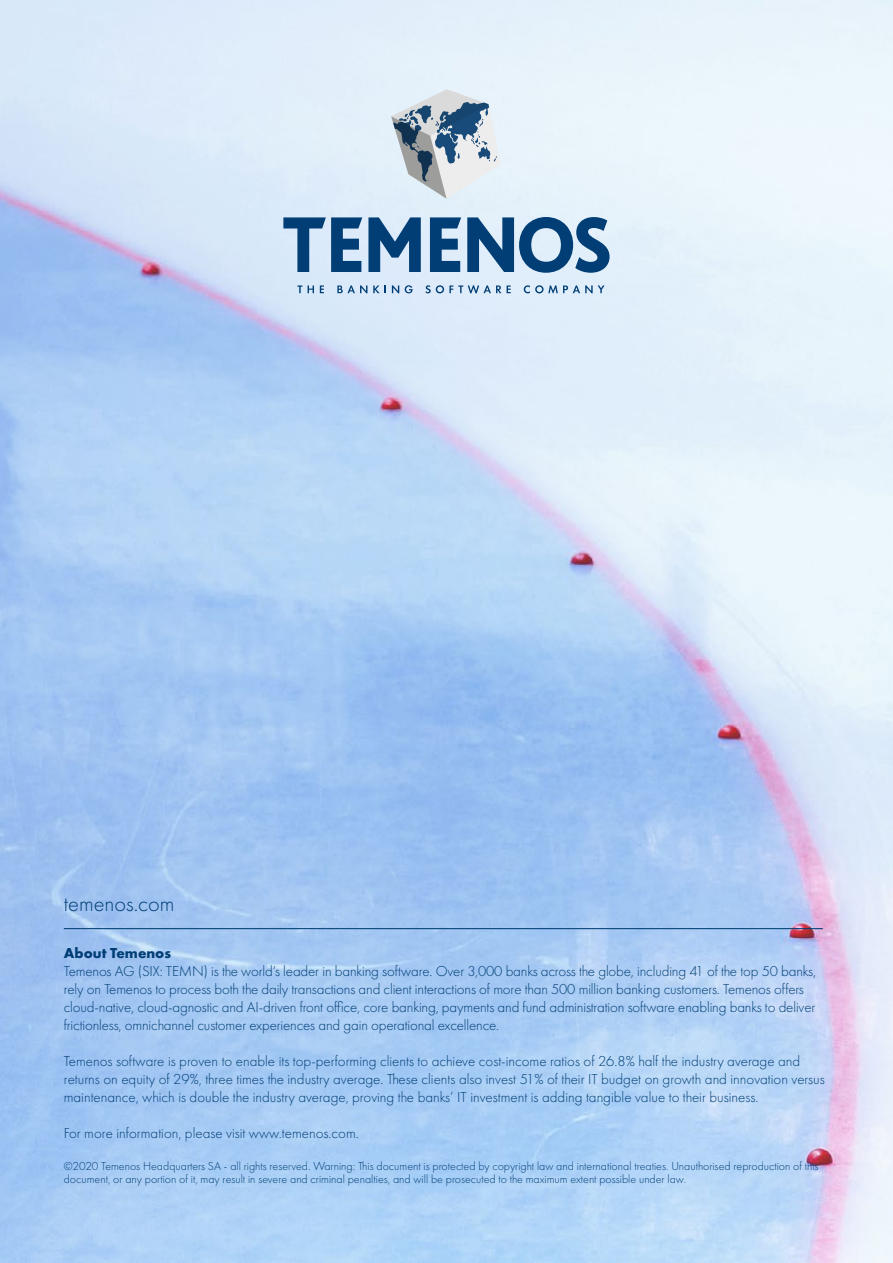
<style>
.page{position:relative;width:893px;height:1263px;background:#fff}
.page>*{position:absolute;margin:0;border:0;box-sizing:border-box;transform-origin:0 0}
.t1{font:300 22.5px "Futura PT";color:#003e75}
.t2{font:300 15px/18px "Futura PT";letter-spacing:-.01em;color:#003e75}
.t3{font:700 15px "Futura PT";color:#003e75}
.t4{font:300 12px/13.5px "Futura PT";color:#003e75}
</style>
<div class="page">
<img style="left:0;top:0;width:893px;height:1263px">
<hr style="left:64px;top:928px;width:759px;height:1px;background:#003e75">
<svg style="left:283px;top:217px;width:79px;height:55px;background:#6c93b7"></svg>
<svg style="left:368px;top:217px;width:53px;height:55px;background:#4f7ca4"></svg>
<svg style="left:430px;top:217px;width:31px;height:55px;background:#40709b"></svg>
<svg style="left:467px;top:217px;width:143px;height:56px;background:#648cb0"></svg>
<svg style="left:297px;top:285px;width:5px;height:8px"></svg>
<svg style="left:308px;top:285px;width:6px;height:8px"></svg>
<svg style="left:320px;top:285px;width:4px;height:8px"></svg>
<svg style="left:337px;top:285px;width:30px;height:8px"></svg>
<svg style="left:373px;top:285px;width:13px;height:8px"></svg>
<svg style="left:392px;top:285px;width:7px;height:8px"></svg>
<svg style="left:405px;top:285px;width:8px;height:8px"></svg>
<svg style="left:425px;top:285px;width:76px;height:8px"></svg>
<svg style="left:507px;top:285px;width:4px;height:8px"></svg>
<svg style="left:524px;top:285px;width:80px;height:8px"></svg>
<svg style="left:391px;top:89px;width:109px;height:110px;background:#b2bfcb"></svg>
<h1 class="t1" style="left:64px;top:891px;width:112px">temenos.com</h1>
<p class="t3" style="left:64px;top:943px;width:109px">About Temenos</p>
<p class="t2" style="left:64px;top:962px;width:754px">Temenos AG (SIX: TEMN) is the world’s leader in banking software. Over 3,000 banks across the globe, including 41 of the top 50 banks, rely on Temenos to process both the daily transactions and client interactions of more than 500 million banking customers. Temenos offers cloud-native, cloud-agnostic and AI-driven front office, core banking, payments and fund administration software enabling banks to deliver frictionless, omnichannel customer experiences and gain operational excellence.</p>
<p class="t2" style="left:64px;top:1052px;width:762px">Temenos software is proven to enable its top-performing clients to achieve cost-income ratios of 26.8% half the industry average and returns on equity of 29%, three times the industry average. These clients also invest 51% of their IT budget on growth and innovation versus maintenance, which is double the industry average, proving the banks’ IT investment is adding tangible value to their business.</p>
<p class="t2" style="left:64px;top:1124px;width:297px">For more information, please visit www.temenos.com.</p>
<p class="t4" style="left:64px;top:1159px;width:756px">©2020 Temenos Headquarters SA - all rights reserved. Warning: This document is protected by copyright law and international treaties. Unauthorised reproduction of this document, or any portion of it, may result in severe and criminal penalties, and will be prosecuted to the maximum extent possible under law.</p>
</div>
